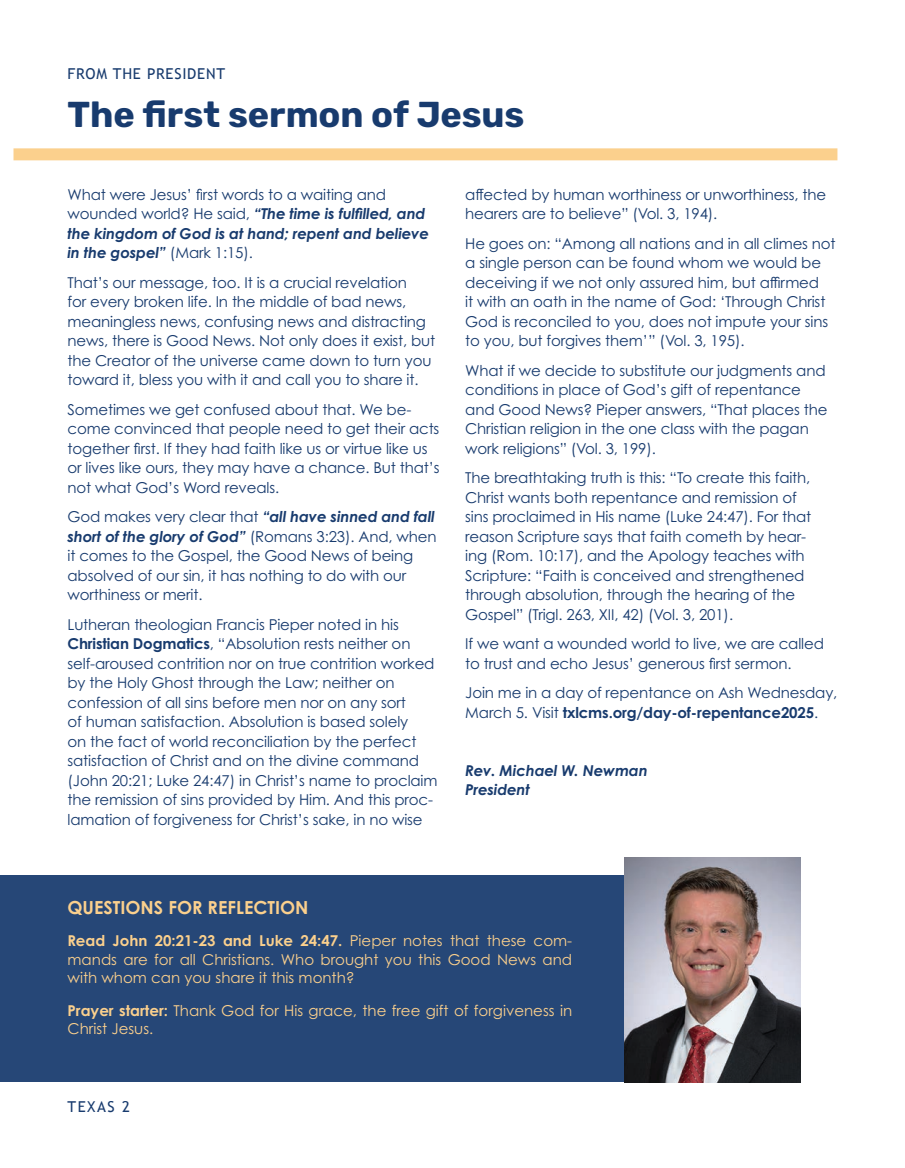
<style>
.page{position:relative;width:905px;height:1168px;background:#fff}
.page>*{position:absolute;margin:0;border:0;box-sizing:border-box;transform-origin:0 0}
.t1{font:700 36px "Rubik";letter-spacing:-.005em;color:#183b6e}
.t2{font:700 18px "Century Gothic Pro";color:#fbd08d}
.t3{font:15px/19.5px "Century Gothic Pro";letter-spacing:-.01em;color:#183b6e}
.t4{font:15px/18.8px "Century Gothic Pro";color:#fbd08d;text-align:justify}
.t5{font:italic 700 15px/19.5px "Century Gothic Pro";letter-spacing:-.01em;color:#183b6e}
.t6{font:15px "Trebuchet MS";letter-spacing:.05em;color:#183b6e}
.s1{font-weight:400;font-style:normal}
.s2{font-weight:700;font-style:italic}
.s3{font-weight:700}
</style>
<div class="page">
<div style="left:0;top:875px;width:632px;height:207px;background:#264777"></div>
<div style="left:14px;top:148px;width:823px;height:12px;background:#fbd08d"></div>
<img style="left:624px;top:857px;width:176px;height:225px">
<p class="t6" style="left:68px;top:64px;width:159px">FROM THE PRESIDENT</p>
<h1 class="t1" style="left:67px;top:94px;width:458px">The first sermon of Jesus</h1>
<p class="t5" style="left:68px;top:184px;width:363px"><span class="s1">What were Jesus’ first words to a waiting and wounded world? He said,</span> “The time is fulfilled, and the kingdom of God is at hand; repent and believe in the gospel” <span class="s1">(Mark 1:15).</span></p>
<p class="t3" style="left:68px;top:272px;width:369px">That’s our message, too. It is a crucial revelation<br>for every broken life. In the middle of bad news, meaningless news, confusing news and distracting news, there is Good News. Not only does it exist, but the Creator of the universe came down to turn you toward it, bless you with it and call you to share it.</p>
<p class="t3" style="left:68px;top:399px;width:373px">Sometimes we get confused about that. We be&shy;come convinced that people need to get their acts together first. If they had faith like us or virtue like us or lives like ours, they may have a chance. But that’s not what God’s Word reveals.</p>
<p class="t3" style="left:68px;top:507px;width:370px">God makes very clear that <span class="s2">“all have sinned and fall short of the glory of God”</span> (Romans 3:23). And, when it comes to the Gospel, the Good News of being absolved of our sin, it has nothing to do with our worthiness or merit.</p>
<p class="t3" style="left:68px;top:614px;width:371px">Lutheran theologian Francis Pieper noted in his <span class="s3">Christian Dogmatics</span>, “Absolution rests neither on self-aroused contrition nor on true contrition worked by the Holy Ghost through the Law; neither on confession of all sins before men nor on any sort<br>of human satisfaction. Absolution is based solely<br>on the fact of world reconciliation by the perfect satisfaction of Christ and on the divine command (John 20:21; Luke 24:47) in Christ’s name to proclaim the remission of sins provided by Him. And this proc&shy;lamation of forgiveness for Christ’s sake, in no wise</p>
<p class="t3" style="left:465px;top:184px;width:362px">affected by human worthiness or unworthiness, the hearers are to believe” (Vol. 3, 194).</p>
<p class="t3" style="left:465px;top:233px;width:372px">He goes on: “Among all nations and in all climes not a single person can be found whom we would be deceiving if we not only assured him, but affirmed<br>it with an oath in the name of God: ‘Through Christ God is reconciled to you, does not impute your sins to you, but forgives them’” (Vol. 3, 195).</p>
<p class="t3" style="left:465px;top:360px;width:364px">What if we decide to substitute our judgments and conditions in place of God’s gift of repentance and Good News? Pieper answers, “That places the Christian religion in the one class with the pagan work religions” (Vol. 3, 199).</p>
<p class="t3" style="left:465px;top:468px;width:347px">The breathtaking truth is this: “To create this faith, Christ wants both repentance and remission of sins proclaimed in His name (Luke 24:47). For that reason Scripture says that faith cometh by hear&shy;ing (Rom. 10:17), and the Apology teaches with Scripture: “Faith is conceived and strengthened through absolution, through the hearing of the Gospel” (Trigl. 263, XII, 42) (Vol. 3, 201).</p>
<p class="t3" style="left:465px;top:634px;width:360px">If we want a wounded world to live, we are called to trust and echo Jesus’ generous first sermon.</p>
<p class="t3" style="left:465px;top:683px;width:374px">Join me in a day of repentance on Ash Wednesday,<br>March 5. Visit <span class="s3">txlcms.org/day-of-repentance2025</span>.</p>
<p class="t5" style="left:465px;top:761px;width:184px;line-height:18.8px">Rev. Michael W. Newman<br>President</p>
<p class="t2" style="left:68px;top:896px;width:242px">QUESTIONS FOR REFLECTION</p>
<p class="t4" style="left:68px;top:931px;width:506px"><span class="s3">Read John 20:21-23 and Luke 24:47.</span> Pieper notes that these com&shy;mands are for all Christians. Who brought you this Good News and with whom can you share it this month?</p>
<p class="t4" style="left:68px;top:1000px;width:506px"><span class="s3">Prayer starter:</span> Thank God for His grace, the free gift of forgiveness in<br>Christ Jesus.</p>
<p class="t6" style="left:68px;top:1097px;width:64px">TEXAS 2</p>
</div>
